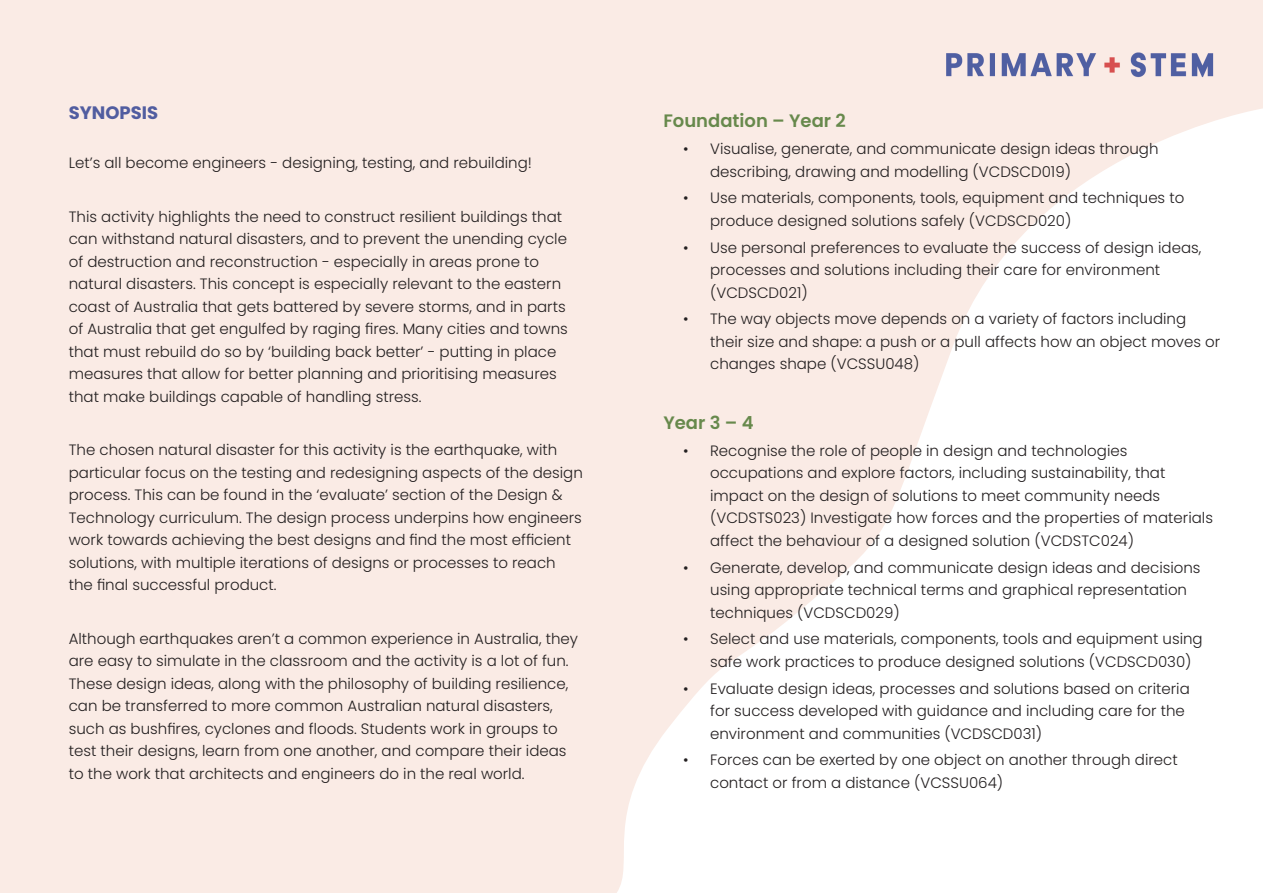
<style>
.page{position:relative;width:1263px;height:893px;background:#faebe5}
.page>*{position:absolute;margin:0;border:0;box-sizing:border-box;transform-origin:0 0}
.t1{font:600 18px "Poppins";color:#67894c}
.t2{font:700 18px "Poppins";color:#515da0}
.t3{font:300 15px/22.5px "Poppins";color:#231f20}
</style>
<div class="page">
<img style="left:946px;top:52px;width:268px;height:26px">
<svg style="left:617px;top:108px;width:646px;height:785px;fill:#fff"></svg>
<p class="t2" style="left:69px;top:102px;width:91px">SYNOPSIS</p>
<p class="t3" style="left:69px;top:152px;width:465px">Let’s all become engineers - designing, testing, and rebuilding!</p>
<p class="t3" style="left:69px;top:205px;width:501px">This activity highlights the need to construct resilient buildings that can withstand natural disasters, and to prevent the unending cycle of destruction and reconstruction - especially in areas prone to natural disasters. This concept is especially relevant to the eastern coast of Australia that gets battered by severe storms, and in parts of Australia that get engulfed by raging fires. Many cities and towns that must rebuild do so by ‘building back better’ - putting in place measures that allow for better planning and prioritising measures that make buildings capable of handling stress.</p>
<p class="t3" style="left:69px;top:439px;width:516px">The chosen natural disaster for this activity is the earthquake, with particular focus on the testing and redesigning aspects of the design process. This can be found in the ‘evaluate’ section of the Design &amp; Technology curriculum. The design process underpins how engineers work towards achieving the best designs and find the most efficient solutions, with multiple iterations of designs or processes to reach the final successful product.</p>
<p class="t3" style="left:69px;top:627px;width:511px">Although earthquakes aren’t a common experience in Australia, they are easy to simulate in the classroom and the activity is a lot of fun.<br>These design ideas, along with the philosophy of building resilience, can be transferred to more common Australian natural disasters, such as bushfires, cyclones and floods. Students work in groups to test their designs, learn from one another, and compare their ideas to the work that architects and engineers do in the real world.</p>
<p class="t1" style="left:663px;top:111px;width:184px">Foundation – Year 2</p>
<p class="t3" style="left:710px;top:138px;width:450px;text-indent:-27px">• Visualise, generate, and communicate design ideas through describing, drawing and modelling (VCDSCD019)</p>
<p class="t3" style="left:710px;top:187px;width:476px;text-indent:-27px">• Use materials, components, tools, equipment and techniques to produce designed solutions safely (VCDSCD020)</p>
<p class="t3" style="left:710px;top:236px;width:493px;text-indent:-27px">• Use personal preferences to evaluate the success of design ideas, processes and solutions including their care for environment (VCDSCD021)</p>
<p class="t3" style="left:710px;top:308px;width:512px;text-indent:-27px">• The way objects move depends on a variety of factors including their size and shape: a push or a pull affects how an object moves or changes shape (VCSSU048)</p>
<p class="t1" style="left:663px;top:412px;width:92px">Year 3 – 4</p>
<p class="t3" style="left:710px;top:439px;width:504px;text-indent:-27px">• Recognise the role of people in design and technologies occupations and explore factors, including sustainability, that impact on the design of solutions to meet community needs (VCDSTS023) Investigate how forces and the properties of materials affect the behaviour of a designed solution (VCDSTC024)</p>
<p class="t3" style="left:710px;top:556px;width:492px;text-indent:-27px">• Generate, develop, and communicate design ideas and decisions using appropriate technical terms and graphical representation techniques (VCDSCD029)</p>
<p class="t3" style="left:710px;top:628px;width:494px;text-indent:-27px">• Select and use materials, components, tools and equipment using safe work practices to produce designed solutions (VCDSCD030)</p>
<p class="t3" style="left:710px;top:677px;width:481px;text-indent:-27px">• Evaluate design ideas, processes and solutions based on criteria for success developed with guidance and including care for the environment and communities (VCDSCD031)</p>
<p class="t3" style="left:710px;top:749px;width:469px;text-indent:-27px">• Forces can be exerted by one object on another through direct contact or from a distance (VCSSU064)</p>
</div>
